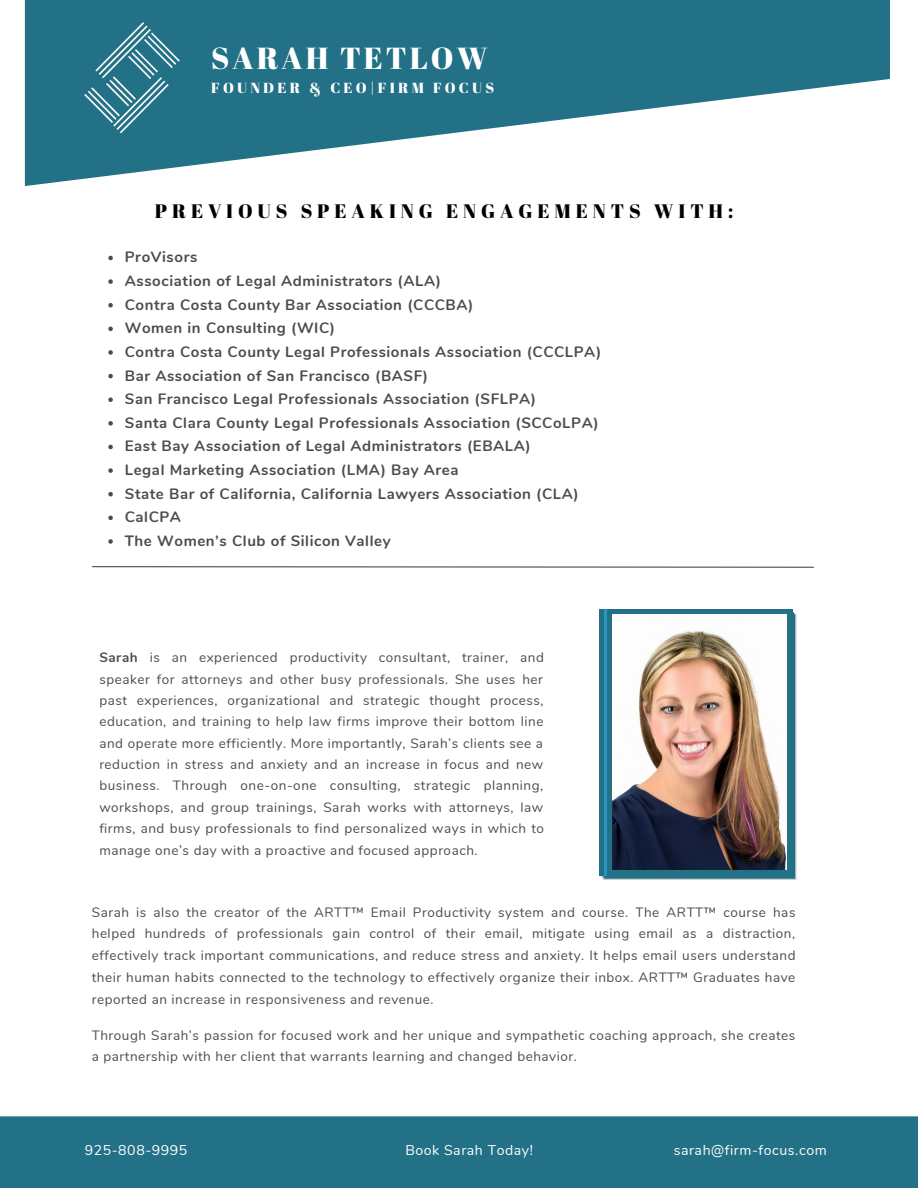
<style>
.page{position:relative;width:918px;height:1188px;background:#fff}
.page>*{position:absolute;margin:0;border:0;box-sizing:border-box;transform-origin:0 0}
.t1{font:30.45px "Abril Fatface";letter-spacing:.1em;color:#fff}
.t2{font:19.5px "Abril Fatface";letter-spacing:.25em;color:#000}
.t3{font:700 15px "Nunito";letter-spacing:.04em;color:#4c4c4c}
.t4{font:14.55px "Abril Fatface";letter-spacing:.22em;color:#fff}
.t5{font:14.1px "Nunito";letter-spacing:.04em;color:#fff}
.t6{font:13.5px/21.3px "Nunito";letter-spacing:.04em;color:#4c4c4c;text-align:justify}
.s1{font-weight:700}
</style>
<div class="page">
<svg style="left:25px;top:0;width:865px;height:186px;fill:#237186"></svg>
<svg style="left:91px;top:566px;width:723px;height:2px"></svg>
<img style="left:85px;top:18px;width:104px;height:120px">
<div style="left:0;top:1116px;width:918px;height:72px;background:#237186"></div>
<svg style="left:602px;top:611px;width:193px;height:268px"></svg>
<svg style="left:600px;top:609px;width:193px;height:266px;fill:#237186"></svg>
<img style="left:613px;top:615px;width:174px;height:254px">
<hr style="left:604px;top:609px;width:2px;height:266px;background:#2596be">
<svg style="left:108px;top:256px;width:5px;height:4px"></svg>
<svg style="left:108px;top:279px;width:5px;height:5px"></svg>
<svg style="left:108px;top:303px;width:5px;height:4px"></svg>
<svg style="left:108px;top:327px;width:5px;height:4px"></svg>
<svg style="left:108px;top:350px;width:5px;height:5px"></svg>
<svg style="left:108px;top:374px;width:5px;height:4px"></svg>
<svg style="left:108px;top:397px;width:5px;height:5px"></svg>
<svg style="left:108px;top:421px;width:5px;height:5px"></svg>
<svg style="left:108px;top:445px;width:5px;height:4px"></svg>
<svg style="left:108px;top:468px;width:5px;height:5px"></svg>
<svg style="left:108px;top:492px;width:5px;height:4px"></svg>
<svg style="left:108px;top:516px;width:5px;height:4px"></svg>
<svg style="left:108px;top:539px;width:5px;height:5px"></svg>
<p class="t1" style="left:211px;top:37px;width:278px">SARAH TETLOW</p>
<p class="t4" style="left:211px;top:77px;width:284px">FOUNDER &amp; CEO|FIRM FOCUS</p>
<p class="t2" style="left:155px;top:198px;width:580px">PREVIOUS SPEAKING ENGAGEMENTS WITH:</p>
<p class="t3" style="left:125px;top:247px;width:74px">ProVisors</p>
<p class="t3" style="left:125px;top:271px;width:318px">Association of Legal Administrators (ALA)</p>
<p class="t3" style="left:125px;top:295px;width:350px">Contra Costa County Bar Association (CCCBA)</p>
<p class="t3" style="left:125px;top:318px;width:212px">Women in Consulting (WIC)</p>
<p class="t3" style="left:125px;top:342px;width:478px">Contra Costa County Legal Professionals Association (CCCLPA)</p>
<p class="t3" style="left:125px;top:365px;width:305px">Bar Association of San Francisco (BASF)</p>
<p class="t3" style="left:125px;top:389px;width:413px">San Francisco Legal Professionals Association (SFLPA)</p>
<p class="t3" style="left:125px;top:413px;width:475px">Santa Clara County Legal Professionals Association (SCCoLPA)</p>
<p class="t3" style="left:125px;top:436px;width:408px">East Bay Association of Legal Administrators (EBALA)</p>
<p class="t3" style="left:125px;top:460px;width:335px">Legal Marketing Association (LMA) Bay Area</p>
<p class="t3" style="left:125px;top:484px;width:456px">State Bar of California, California Lawyers Association (CLA)</p>
<p class="t3" style="left:125px;top:507px;width:58px">CalCPA</p>
<p class="t3" style="left:125px;top:531px;width:267px">The Women’s Club of Silicon Valley</p>
<p class="t6" style="left:99px;top:647px;width:446px"><span class="s1">Sarah</span> is an experienced productivity consultant, trainer, and speaker for attorneys and other busy professionals. She uses her past experiences, organizational and strategic thought process, education, and training to help law firms improve their bottom line and operate more efficiently. More importantly, Sarah’s clients see a reduction in stress and anxiety and an increase in focus and new business. Through one-on-one consulting, strategic planning, workshops, and group trainings, Sarah works with attorneys, law firms, and busy professionals to find personalized ways in which to manage one’s day with a proactive and focused approach.</p>
<p class="t6" style="left:92px;top:901px;width:705px;line-height:21.8px">Sarah is also the creator of the ARTT™ Email Productivity system and course. The ARTT™ course has helped hundreds of professionals gain control of their email, mitigate using email as a distraction, effectively track important communications, and reduce stress and anxiety. It helps email users understand their human habits connected to the technology to effectively organize their inbox. ARTT™ Graduates have reported an increase in responsiveness and revenue.</p>
<p class="t6" style="left:92px;top:1024px;width:705px;line-height:21.8px">Through Sarah’s passion for focused work and her unique and sympathetic coaching approach, she creates a partnership with her client that warrants learning and changed behavior.</p>
<p class="t5" style="left:85px;top:1140px;width:104px">925-808-9995</p>
<p class="t5" style="left:405px;top:1140px;width:129px">Book Sarah Today!</p>
<p class="t5" style="left:674px;top:1140px;width:155px">sarah@firm-focus.com</p>
</div>
